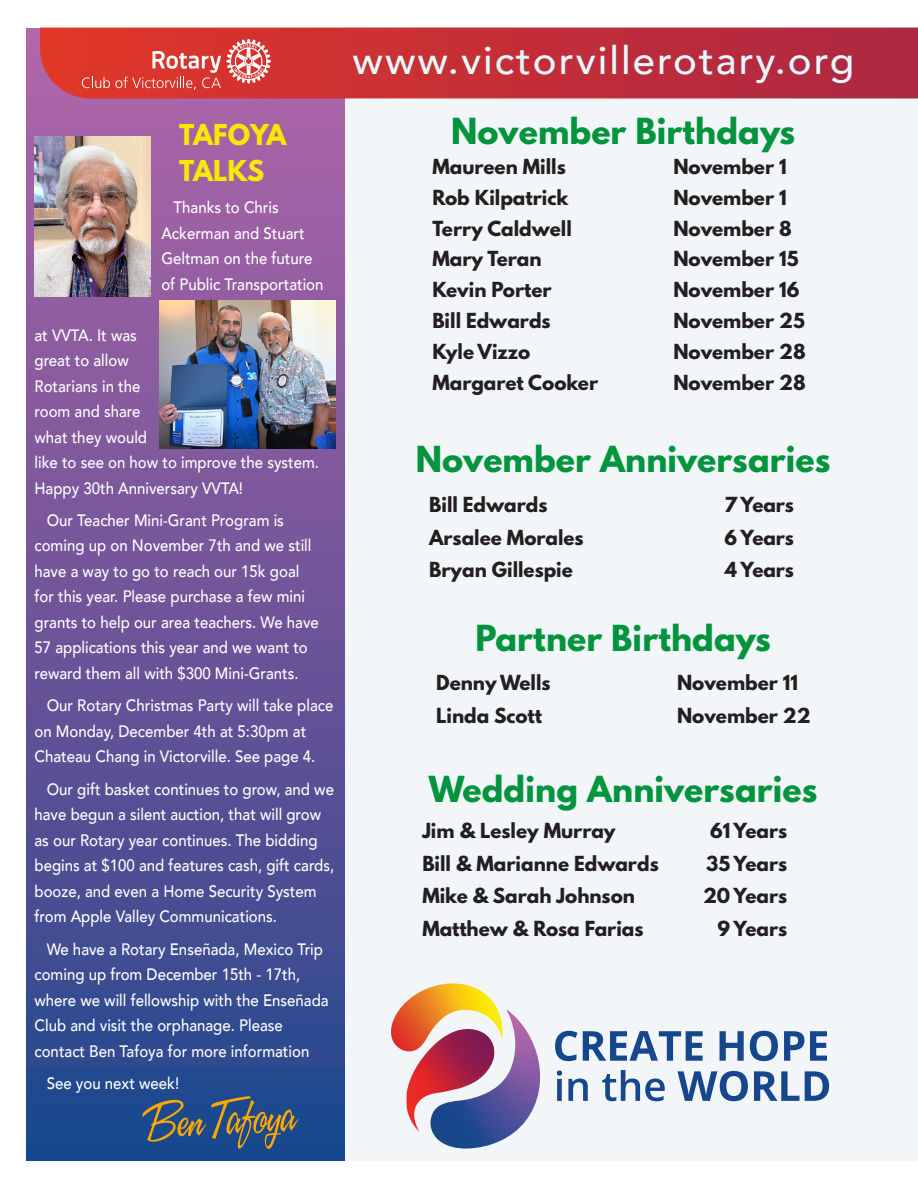
<style>
.page{position:relative;width:918px;height:1188px;background:#fff}
.page>*{position:absolute;margin:0;border:0;box-sizing:border-box;transform-origin:0 0}
.t1{font:500 39px "Avenir";letter-spacing:.05em;color:#e8f6fd}
.t2{font:700 31.8px "League Spartan";letter-spacing:.005em;color:#00943d}
.t3{font:700 25.5px/36px "League Spartan";color:#f8e901}
.t4{font:700 18.45px "League Spartan";color:#231f20}
.t5{font:500 16.5px/25.5px "Avenir";color:#fff;scale:.91 1}
</style>
<div class="page">
<div style="left:345px;top:27px;width:573px;height:1134px;background:#f3f6f9"></div>
<div style="left:26px;top:28px;width:319px;height:1132px;background:linear-gradient(to bottom,#b865a8,#23468c)"></div>
<svg style="left:40px;top:28px;width:878px;height:70px;background:#c22e38"></svg>
<svg style="left:82px;top:39px;width:189px;height:51px;background:#de554e"></svg>
<svg style="left:391px;top:983px;width:438px;height:166px"></svg>
<svg style="left:143px;top:1096px;width:156px;height:53px;background:#485b71"></svg>
<img style="left:34px;top:136px;width:117px;height:160px">
<img style="left:159px;top:301px;width:177px;height:147px">
<p class="t3" style="left:179px;top:117px;width:109px">TAFOYA<br>TALKS</p>
<p class="t5" style="left:161px;top:194px;width:180px;text-indent:12px">Thanks to Chris<br>Ackerman and Stuart<br>Geltman on the future of Public Transportation</p>
<p class="t5" style="left:34px;top:321px;width:314px">at VVTA. It was<br>great to allow<br>Rotarians in the<br>room and share<br>what they would<br>like to see on how to improve the system.<br>Happy 30th Anniversary VVTA!</p>
<p class="t5" style="left:34px;top:507px;width:314px;text-indent:12px">Our Teacher Mini-Grant Program is coming up on November 7th and we still have a way to go to reach our 15k goal for this year. Please purchase a few mini grants to help our area teachers. We have 57 applications this year and we want to reward them all with $300 Mini-Grants.</p>
<p class="t5" style="left:34px;top:692px;width:330px;text-indent:12px">Our Rotary Christmas Party will take place on Monday, December 4th at 5:30pm at<br>Chateau Chang in Victorville. See page 4.</p>
<p class="t5" style="left:34px;top:775px;width:331px;text-indent:12px">Our gift basket continues to grow, and we have begun a silent auction, that will grow as our Rotary year continues. The bidding begins at $100 and features cash, gift cards, booze, and even a Home Security System from Apple Valley Communications.</p>
<p class="t5" style="left:34px;top:935px;width:325px;text-indent:12px">We have a Rotary Enseñada, Mexico Trip coming up from December 15th - 17th, where we will fellowship with the Enseñada Club and visit the orphanage. Please contact Ben Tafoya for more information</p>
<p class="t5" style="left:47px;top:1070px;width:147px">See you next week!</p>
<p class="t1" style="left:353px;top:27px;width:503px">www.victorvillerotary.org</p>
<p class="t2" style="left:451px;top:106px;width:345px">November Birthdays</p>
<p class="t4" style="left:432px;top:152px;width:135px">Maureen Mills</p>
<p class="t4" style="left:673px;top:152px;width:115px">November 1</p>
<p class="t4" style="left:432px;top:183px;width:137px">Rob Kilpatrick</p>
<p class="t4" style="left:673px;top:183px;width:115px">November 1</p>
<p class="t4" style="left:432px;top:214px;width:141px">Terry Caldwell</p>
<p class="t4" style="left:673px;top:214px;width:120px">November 8</p>
<p class="t4" style="left:432px;top:245px;width:111px">Mary Teran</p>
<p class="t4" style="left:673px;top:245px;width:127px">November 15</p>
<p class="t4" style="left:432px;top:276px;width:121px">Kevin Porter</p>
<p class="t4" style="left:673px;top:276px;width:128px">November 16</p>
<p class="t4" style="left:432px;top:306px;width:120px">Bill Edwards</p>
<p class="t4" style="left:673px;top:306px;width:133px">November 25</p>
<p class="t4" style="left:432px;top:337px;width:100px">Kyle Vizzo</p>
<p class="t4" style="left:673px;top:337px;width:134px">November 28</p>
<p class="t4" style="left:432px;top:368px;width:167px">Margaret Cooker</p>
<p class="t4" style="left:673px;top:368px;width:134px">November 28</p>
<p class="t2" style="left:416px;top:435px;width:416px">November Anniversaries</p>
<p class="t4" style="left:429px;top:490px;width:120px">Bill Edwards</p>
<p class="t4" style="left:724px;top:490px;width:71px">7 Years</p>
<p class="t4" style="left:429px;top:523px;width:156px">Arsalee Morales</p>
<p class="t4" style="left:724px;top:523px;width:71px">6 Years</p>
<p class="t4" style="left:429px;top:555px;width:145px">Bryan Gillespie</p>
<p class="t4" style="left:725px;top:555px;width:71px">4 Years</p>
<p class="t2" style="left:475px;top:613px;width:297px">Partner Birthdays</p>
<p class="t4" style="left:436px;top:668px;width:116px">Denny Wells</p>
<p class="t4" style="left:677px;top:668px;width:123px">November 11</p>
<p class="t4" style="left:436px;top:701px;width:107px">Linda Scott</p>
<p class="t4" style="left:677px;top:701px;width:135px">November 22</p>
<p class="t2" style="left:429px;top:764px;width:390px">Wedding Anniversaries</p>
<p class="t4" style="left:422px;top:816px;width:195px">Jim &amp; Lesley Murray</p>
<p class="t4" style="left:710px;top:816px;width:79px">61 Years</p>
<p class="t4" style="left:422px;top:849px;width:238px">Bill &amp; Marianne Edwards</p>
<p class="t4" style="left:706px;top:849px;width:82px">35 Years</p>
<p class="t4" style="left:422px;top:882px;width:214px">Mike &amp; Sarah Johnson</p>
<p class="t4" style="left:703px;top:882px;width:86px">20 Years</p>
<p class="t4" style="left:422px;top:914px;width:223px">Matthew &amp; Rosa Farias</p>
<p class="t4" style="left:718px;top:914px;width:71px">9 Years</p>
</div>
